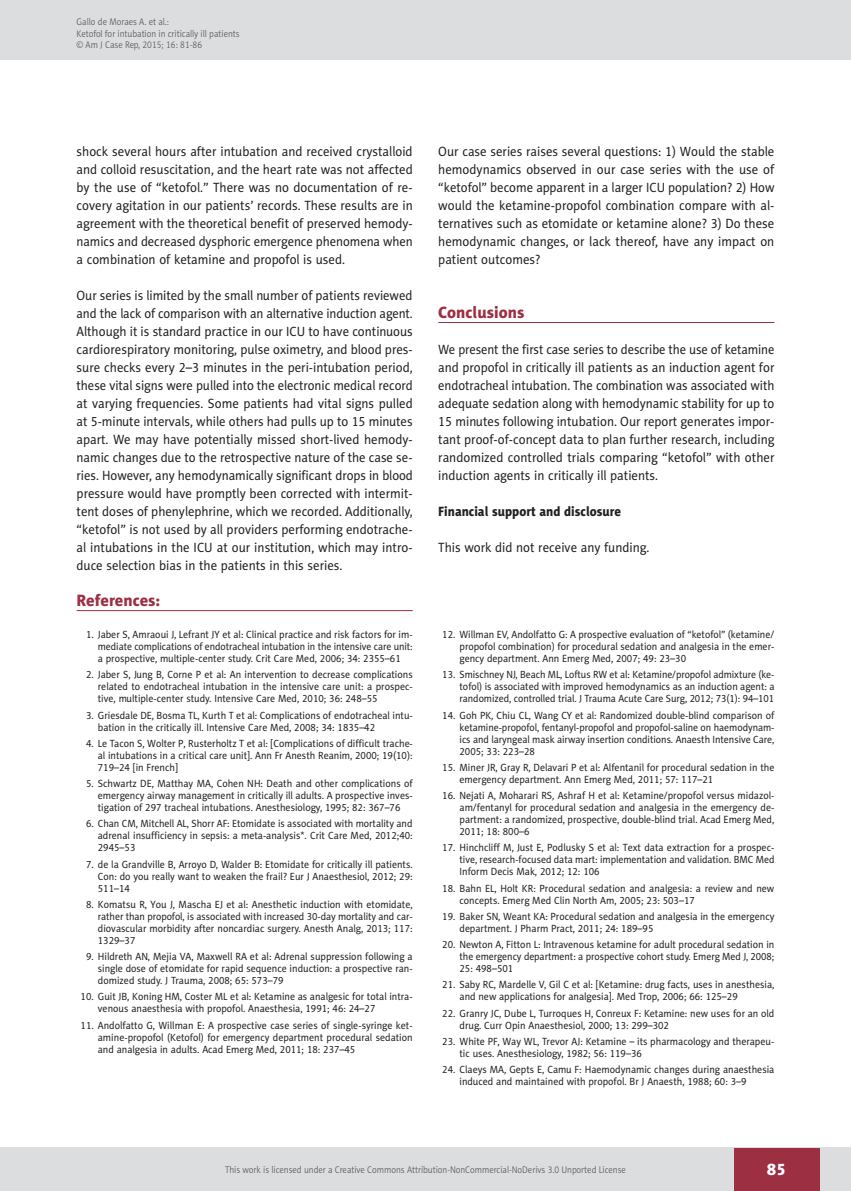
<style>
.page{position:relative;width:851px;height:1191px;background:#fff}
.page>*{position:absolute;margin:0;border:0;box-sizing:border-box;transform-origin:0 0}
.AJCR_Headline_1{font:16.5px "Naomi Sans EFN Heavy";color:#9d2f42}
.AJCR_Referencje_Tytu{font:16.5px "Naomi Sans EFN Heavy";color:#9d2f42}
.t1{font:16.5px "Naomi Sans EFN Heavy";color:#fff}
.AJCR_Body{font:13.5px/18px "Naomi Sans EFN";color:#231f20;text-align:justify;scale:.94 1}
.AJCR_Body-2{font:13.5px/18px "Naomi Sans EFN";color:#231f20;text-align:justify;scale:.95 1}
.AJCR_Body-3{font:13.5px/18px "Naomi Sans EFN";color:#231f20;text-align:justify;scale:.93 1}
.AJCR_Headline_2{font:13.5px "Naomi Sans EFN Heavy";color:#231f20;scale:.95 1}
.AJCR_Referencje_punk{font:10.5px/12px "Naomi Sans EFN";color:#231f20;text-align:justify;scale:.95 1}
.AJCR_Referencje_punk-2{font:10.5px/12px "Naomi Sans EFN";color:#231f20;text-align:justify;scale:.94 1}
.t2{font:9.75px/11.2px "Naomi Sans EFN Light";color:#57585a;scale:.9 1}
</style>
<div class="page">
<hr style="left:438px;top:322px;width:336px;height:1px;background:#9d2f42">
<hr style="left:77px;top:610px;width:335px;height:1px;background:#9d2f42">
<div style="left:0;top:1148px;width:850px;height:43px;background:#dcdddf"></div>
<div style="left:733px;top:1147px;width:86px;height:43px;background:#9d2f42"></div>
<div style="left:0;top:0;width:850px;height:60px;background:#dcdddf"></div>
<p class="t2" style="left:77px;top:16px;width:183px">Gallo de Moraes A. et al.:<br>Ketofol for intubation in critically ill patients © Am J Case Rep, 2015; 16: 81-86</p>
<p class="AJCR_Body-2" style="left:77px;top:142px;width:355px">shock several hours after intubation and received crystalloid and colloid resuscitation, and the heart rate was not affected by the use of “ketofol.” There was no documentation of re&shy;covery agitation in our patients’ records. These results are in agreement with the theoretical benefit of preserved hemody&shy;namics and decreased dysphoric emergence phenomena when a combination of ketamine and propofol is used.</p>
<p class="AJCR_Body" style="left:77px;top:286px;width:359px">Our series is limited by the small number of patients reviewed and the lack of comparison with an alternative induction agent.<br>Although it is standard practice in our ICU to have continuous cardiorespiratory monitoring, pulse oximetry, and blood pres&shy;sure checks every 2–3 minutes in the peri-intubation period, these vital signs were pulled into the electronic medical record at varying frequencies. Some patients had vital signs pulled at 5-minute intervals, while others had pulls up to 15 minutes apart. We may have potentially missed short-lived hemody&shy;namic changes due to the retrospective nature of the case se&shy;ries. However, any hemodynamically significant drops in blood pressure would have promptly been corrected with intermit&shy;tent doses of phenylephrine, which we recorded. Additionally, “ketofol” is not used by all providers performing endotrache&shy;al intubations in the ICU at our institution, which may intro&shy;duce selection bias in the patients in this series.</p>
<p class="AJCR_Referencje_Tytu" style="left:77px;top:590px;width:85px">References:</p>
<p class="AJCR_Referencje_punk" style="left:98px;top:628px;width:333px;text-indent:-12px">1. Jaber S, Amraoui J, Lefrant JY et al: Clinical practice and risk factors for im&shy;mediate complications of endotracheal intubation in the intensive care unit: a prospective, multiple-center study. Crit Care Med, 2006; 34: 2355–61</p>
<p class="AJCR_Referencje_punk" style="left:98px;top:669px;width:333px;text-indent:-12px">2. Jaber S, Jung B, Corne P et al: An intervention to decrease complications related to endotracheal intubation in the intensive care unit: a prospec&shy;tive, multiple-center study. Intensive Care Med, 2010; 36: 248–55</p>
<p class="AJCR_Referencje_punk" style="left:98px;top:709px;width:333px;text-indent:-12px">3. Griesdale DE, Bosma TL, Kurth T et al: Complications of endotracheal intu&shy;bation in the critically ill. Intensive Care Med, 2008; 34: 1835–42</p>
<p class="AJCR_Referencje_punk" style="left:98px;top:737px;width:333px;text-indent:-12px">4. Le Tacon S, Wolter P, Rusterholtz T et al: [Complications of difficult trache&shy;al intubations in a critical care unit]. Ann Fr Anesth Reanim, 2000; 19(10):<br>719–24 [in French]</p>
<p class="AJCR_Referencje_punk" style="left:98px;top:777px;width:333px;text-indent:-12px">5. Schwartz DE, Matthay MA, Cohen NH: Death and other complications of emergency airway management in critically ill adults. A prospective inves&shy;tigation of 297 tracheal intubations. Anesthesiology, 1995; 82: 367–76</p>
<p class="AJCR_Referencje_punk-2" style="left:98px;top:818px;width:336px;text-indent:-12px">6. Chan CM, Mitchell AL, Shorr AF: Etomidate is associated with mortality and adrenal insufficiency in sepsis: a meta-analysis*. Crit Care Med, 2012;40:<br>2945–53</p>
<p class="AJCR_Referencje_punk" style="left:98px;top:858px;width:333px;text-indent:-12px">7. de la Grandville B, Arroyo D, Walder B: Etomidate for critically ill patients.<br>Con: do you really want to weaken the frail? Eur J Anaesthesiol, 2012; 29:<br>511–14</p>
<p class="AJCR_Referencje_punk" style="left:98px;top:898px;width:333px;text-indent:-12px">8. Komatsu R, You J, Mascha EJ et al: Anesthetic induction with etomidate, rather than propofol, is associated with increased 30-day mortality and car&shy;diovascular morbidity after noncardiac surgery. Anesth Analg, 2013; 117:<br>1329–37</p>
<p class="AJCR_Referencje_punk" style="left:98px;top:950px;width:333px;text-indent:-12px">9. Hildreth AN, Mejia VA, Maxwell RA et al: Adrenal suppression following a single dose of etomidate for rapid sequence induction: a prospective ran&shy;domized study. J Trauma, 2008; 65: 573–79</p>
<p class="AJCR_Referencje_punk" style="left:98px;top:991px;width:333px;text-indent:-17px">10. Guit JB, Koning HM, Coster ML et al: Ketamine as analgesic for total intra&shy;venous anaesthesia with propofol. Anaesthesia, 1991; 46: 24–27</p>
<p class="AJCR_Referencje_punk" style="left:98px;top:1019px;width:333px;text-indent:-17px">11. Andolfatto G, Willman E: A prospective case series of single-syringe ket&shy;amine-propofol (Ketofol) for emergency department procedural sedation and analgesia in adults. Acad Emerg Med, 2011; 18: 237–45</p>
<p class="AJCR_Body-2" style="left:438px;top:142px;width:355px">Our case series raises several questions: 1) Would the stable hemodynamics observed in our case series with the use of “ketofol” become apparent in a larger ICU population? 2) How would the ketamine-propofol combination compare with al&shy;ternatives such as etomidate or ketamine alone? 3) Do these hemodynamic changes, or lack thereof, have any impact on patient outcomes?</p>
<p class="AJCR_Headline_1" style="left:438px;top:302px;width:88px">Conclusions</p>
<p class="AJCR_Body-3" style="left:438px;top:340px;width:363px">We present the first case series to describe the use of ketamine and propofol in critically ill patients as an induction agent for endotracheal intubation. The combination was associated with adequate sedation along with hemodynamic stability for up to 15 minutes following intubation. Our report generates impor&shy;tant proof-of-concept data to plan further research, including randomized controlled trials comparing “ketofol” with other induction agents in critically ill patients.</p>
<p class="AJCR_Headline_2" style="left:438px;top:503px;width:194px">Financial support and disclosure</p>
<p class="AJCR_Body-2" style="left:438px;top:538px;width:224px">This work did not receive any funding.</p>
<p class="AJCR_Referencje_punk-2" style="left:459px;top:628px;width:336px;text-indent:-17px">12. Willman EV, Andolfatto G: A prospective evaluation of “ketofol” (ketamine/ propofol combination) for procedural sedation and analgesia in the emer&shy;gency department. Ann Emerg Med, 2007; 49: 23–30</p>
<p class="AJCR_Referencje_punk-2" style="left:459px;top:669px;width:337px;text-indent:-17px">13. Smischney NJ, Beach ML, Loftus RW et al: Ketamine/propofol admixture (ke&shy;tofol) is associated with improved hemodynamics as an induction agent: a randomized, controlled trial. J Trauma Acute Care Surg, 2012; 73(1): 94–101</p>
<p class="AJCR_Referencje_punk" style="left:459px;top:709px;width:333px;text-indent:-17px">14. Goh PK, Chiu CL, Wang CY et al: Randomized double-blind comparison of ketamine-propofol, fentanyl-propofol and propofol-saline on haemodynam&shy;ics and laryngeal mask airway insertion conditions. Anaesth Intensive Care, 2005; 33: 223–28</p>
<p class="AJCR_Referencje_punk" style="left:459px;top:761px;width:333px;text-indent:-17px">15. Miner JR, Gray R, Delavari P et al: Alfentanil for procedural sedation in the emergency department. Ann Emerg Med, 2011; 57: 117–21</p>
<p class="AJCR_Referencje_punk" style="left:459px;top:789px;width:333px;text-indent:-17px">16. Nejati A, Moharari RS, Ashraf H et al: Ketamine/propofol versus midazol&shy;am/fentanyl for procedural sedation and analgesia in the emergency de&shy;partment: a randomized, prospective, double-blind trial. Acad Emerg Med, 2011; 18: 800–6</p>
<p class="AJCR_Referencje_punk" style="left:459px;top:842px;width:333px;text-indent:-17px">17. Hinchcliff M, Just E, Podlusky S et al: Text data extraction for a prospec&shy;tive, research-focused data mart: implementation and validation. BMC Med Inform Decis Mak, 2012; 12: 106</p>
<p class="AJCR_Referencje_punk" style="left:459px;top:882px;width:333px;text-indent:-17px">18. Bahn EL, Holt KR: Procedural sedation and analgesia: a review and new concepts. Emerg Med Clin North Am, 2005; 23: 503–17</p>
<p class="AJCR_Referencje_punk" style="left:459px;top:910px;width:333px;text-indent:-17px">19. Baker SN, Weant KA: Procedural sedation and analgesia in the emergency department. J Pharm Pract, 2011; 24: 189–95</p>
<p class="AJCR_Referencje_punk" style="left:459px;top:938px;width:333px;text-indent:-17px">20. Newton A, Fitton L: Intravenous ketamine for adult procedural sedation in the emergency department: a prospective cohort study. Emerg Med J, 2008; 25: 498–501</p>
<p class="AJCR_Referencje_punk" style="left:459px;top:979px;width:333px;text-indent:-17px">21. Saby RC, Mardelle V, Gil C et al: [Ketamine: drug facts, uses in anesthesia, and new applications for analgesia]. Med Trop, 2006; 66: 125–29</p>
<p class="AJCR_Referencje_punk" style="left:459px;top:1007px;width:333px;text-indent:-17px">22. Granry JC, Dube L, Turroques H, Conreux F: Ketamine: new uses for an old drug. Curr Opin Anaesthesiol, 2000; 13: 299–302</p>
<p class="AJCR_Referencje_punk" style="left:459px;top:1035px;width:333px;text-indent:-17px">23. White PF, Way WL, Trevor AJ: Ketamine – its pharmacology and therapeu&shy;tic uses. Anesthesiology, 1982; 56: 119–36</p>
<p class="AJCR_Referencje_punk" style="left:459px;top:1063px;width:333px;text-indent:-17px">24. Claeys MA, Gepts E, Camu F: Haemodynamic changes during anaesthesia induced and maintained with propofol. Br J Anaesth, 1988; 60: 3–9</p>
<p class="t2" style="left:225px;top:1164px;width:447px">This work is licensed under a Creative Commons Attribution-NonCommercial-NoDerivs 3.0 Unported License</p>
<h1 class="t1" style="left:766px;top:1159px;width:21px">85</h1>
</div>
